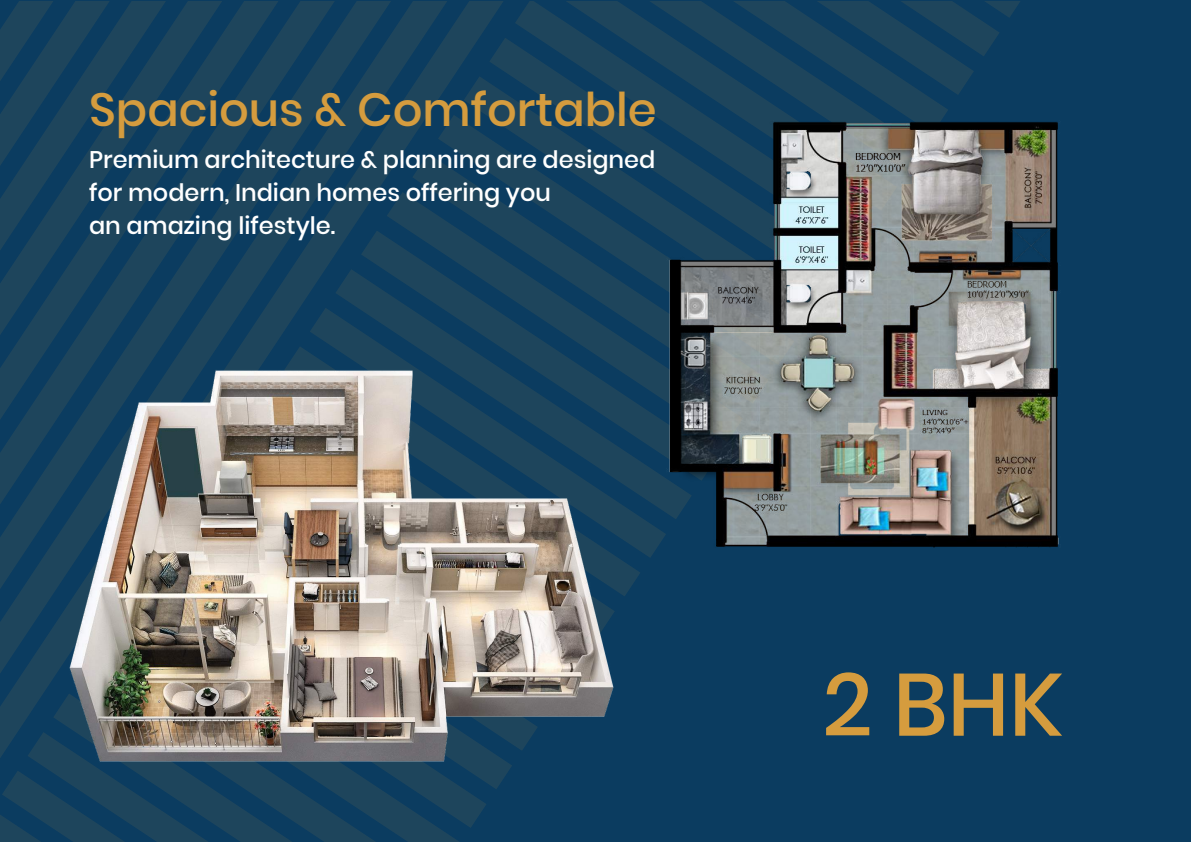
<style>
.page{position:relative;width:1191px;height:842px;background:#0b3c60}
.page>*{position:absolute;margin:0;border:0;box-sizing:border-box;transform-origin:0 0}
.t1{font:500 88.1px "Poppins";color:#d59c3e}
.t2{font:500 46.5px "Poppins";color:#d59c3e}
.t3{font:500 24px/33.2px "Poppins";color:#fff}
</style>
<div class="page">
<svg style="left:0;top:804px;width:384px;height:38px"></svg>
<svg style="left:355px;top:1px;width:39px;height:352px;fill:#1e455c"></svg>
<svg style="left:316px;top:1px;width:39px;height:352px;fill:#1e455c"></svg>
<svg style="left:277px;top:1px;width:39px;height:352px;fill:#1e455c"></svg>
<svg style="left:238px;top:1px;width:39px;height:352px;fill:#1e455c"></svg>
<svg style="left:199px;top:1px;width:39px;height:352px;fill:#1e455c"></svg>
<svg style="left:0;top:1px;width:199px;height:352px;fill:#1e455c"></svg>
<img style="left:0;top:353px;width:614px;height:445px">
<img style="left:403px;top:1px;width:656px;height:677px">
<h2 class="t2" style="left:89px;top:83px;width:569px">Spacious &amp; Comfortable</h2>
<p class="t3" style="left:89px;top:143px;width:568px">Premium architecture &amp; planning are designed for modern, Indian homes offering you<br>an amazing lifestyle.</p>
<h1 class="t1" style="left:822px;top:652px;width:242px">2 BHK</h1>
</div>
